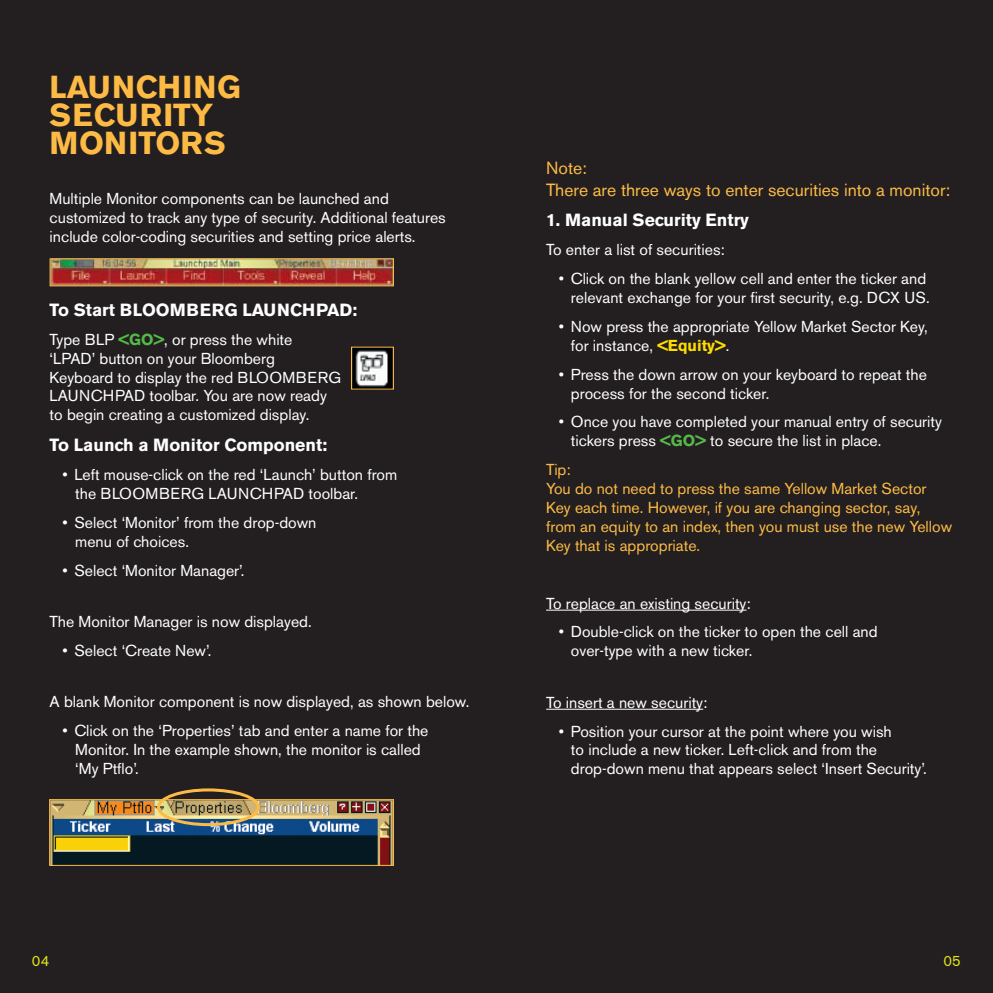
<style>
.page{position:relative;width:993px;height:993px;background:#fff}
.page>*{position:absolute;margin:0;border:0;box-sizing:border-box;transform-origin:0 0}
.t1{font:700 31.5px/28px "Akzidenz Grotesk BE";letter-spacing:.02em;color:#fdbb45}
.t2{font:700 17.5px "Akzidenz Grotesk BE";color:#fff}
.t3{font:17.5px/21px "Akzidenz Grotesk BE";color:#fdbb45}
.t4{font:15.75px/18.9px "Akzidenz Grotesk BE";color:#fff}
.t5{font:15.75px/18.9px "Akzidenz Grotesk BE";color:#fdbb45}
.t6{font:14.88px "Akzidenz Grotesk BE";color:#e2e419}
.s1{font-weight:700;color:#54b948}
.s2{font-weight:700;color:#fd0}
</style>
<div class="page">
<div style="left:0;top:0;width:496px;height:992px;background:#231f20"></div>
<div style="left:496px;top:0;width:496px;height:992px;background:#231f20"></div>
<img style="left:52px;top:260px;width:340px;height:24px">
<div style="left:50px;top:258px;width:344px;height:28px;border:1px solid #fdbb45"></div>
<img style="left:353px;top:348px;width:39px;height:39px">
<div style="left:351px;top:346px;width:43px;height:43px;border:1px solid #fdbb45"></div>
<hr style="left:546px;top:609px;width:200px;height:1px;background:#fff">
<hr style="left:546px;top:708px;width:157px;height:1px;background:#fff">
<img style="left:51px;top:801px;width:341px;height:62px">
<div style="left:49px;top:799px;width:345px;height:66px;border:1px solid #fdbb45"></div>
<div style="left:157px;top:788px;width:103px;height:37px;border:3px solid #fdbb45;border-radius:50%"></div>
<h1 class="t1" style="left:50px;top:73px;width:193px">LAUNCHING<br>SECURITY<br>MONITORS</h1>
<p class="t4" style="left:50px;top:189px;width:397px">Multiple Monitor components can be launched and customized to track any type of security. Additional features include color-coding securities and setting price alerts.</p>
<p class="t2" style="left:50px;top:299px;width:309px">To Start BLOOMBERG LAUNCHPAD:</p>
<p class="t4" style="left:50px;top:329px;width:293px">Type BLP <span class="s1">&lt;GO&gt;</span>, or press the white ‘LPAD’ button on your Bloomberg Keyboard to display the red BLOOMBERG LAUNCHPAD toolbar. You are now ready to begin creating a customized display.</p>
<p class="t2" style="left:50px;top:435px;width:279px">To Launch a Monitor Component:</p>
<p class="t4" style="left:75px;top:465px;width:323px;text-indent:-13px">• Left mouse-click on the red ‘Launch’ button from the BLOOMBERG LAUNCHPAD toolbar.</p>
<p class="t4" style="left:75px;top:513px;width:242px;text-indent:-13px">• Select ‘Monitor’ from the drop-down menu of choices.</p>
<p class="t4" style="left:62px;top:560px;width:183px">• Select ‘Monitor Manager’.</p>
<p class="t4" style="left:50px;top:612px;width:263px">The Monitor Manager is now displayed.</p>
<p class="t4" style="left:62px;top:640px;width:150px">• Select ‘Create New’.</p>
<p class="t4" style="left:50px;top:692px;width:421px">A blank Monitor component is now displayed, as shown below.</p>
<p class="t4" style="left:75px;top:720px;width:354px;text-indent:-13px">• Click on the ‘Properties’ tab and enter a name for the<br>Monitor. In the example shown, the monitor is called ‘My Ptflo’.</p>
<p class="t3" style="left:546px;top:158px;width:405px">Note:<br>There are three ways to enter securities into a monitor:</p>
<p class="t2" style="left:546px;top:210px;width:204px">1. Manual Security Entry</p>
<p class="t4" style="left:546px;top:240px;width:180px">To enter a list of securities:</p>
<p class="t4" style="left:558px;top:269px;width:372px;text-align:right">• Click on the blank yellow cell and enter the ticker and relevant exchange for your first security, e.g. DCX US.</p>
<p class="t4" style="left:570px;top:317px;width:358px;text-indent:-12px">• Now press the appropriate Yellow Market Sector Key, for instance, <span class="s2">&lt;Equity&gt;</span>.</p>
<p class="t4" style="left:570px;top:364px;width:357px;text-indent:-12px">• Press the down arrow on your keyboard to repeat the process for the second ticker.</p>
<p class="t4" style="left:570px;top:412px;width:372px;text-indent:-12px">• Once you have completed your manual entry of security tickers press <span class="s1">&lt;GO&gt;</span> to secure the list in place.</p>
<p class="t5" style="left:546px;top:460px;width:407px">Tip:<br>You do not need to press the same Yellow Market Sector Key each time. However, if you are changing sector, say, from an equity to an index, then you must use the new Yellow Key that is appropriate.</p>
<p class="t4" style="left:546px;top:593px;width:206px">To replace an existing security:</p>
<p class="t4" style="left:570px;top:622px;width:308px;text-indent:-12px">• Double-click on the ticker to open the cell and over-type with a new ticker.</p>
<p class="t4" style="left:546px;top:692px;width:163px">To insert a new security:</p>
<p class="t4" style="left:570px;top:721px;width:357px;text-indent:-12px">• Position your cursor at the point where you wish<br>to include a new ticker. Left-click and from the drop-down menu that appears select ‘Insert Security’.</p>
<p class="t6" style="left:32px;top:952px;width:19px">04</p>
<p class="t6" style="left:943px;top:952px;width:19px">05</p>
</div>
